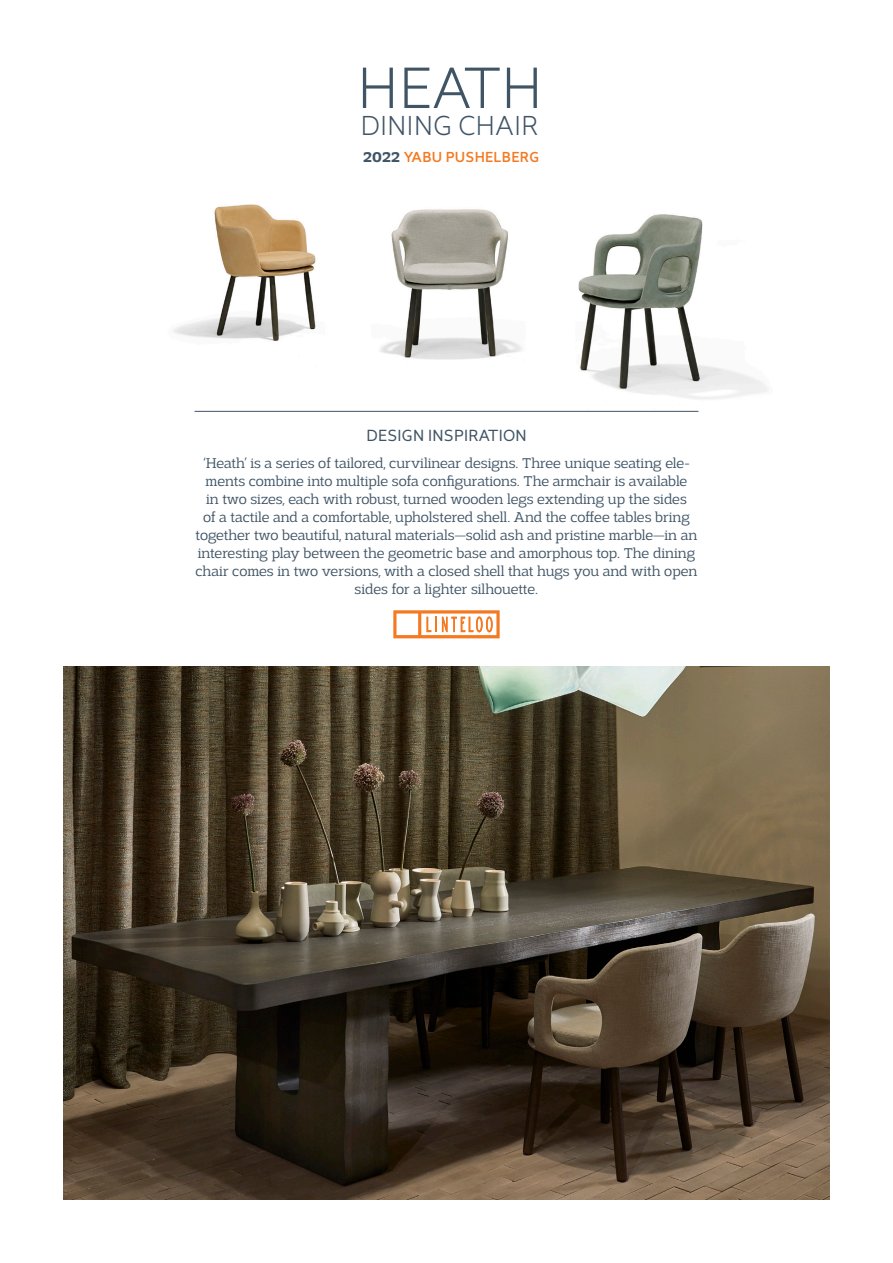
<style>
.page{position:relative;width:893px;height:1263px;background:#fff}
.page>*{position:absolute;margin:0;border:0;box-sizing:border-box;transform-origin:0 0}
.t1{font:300 54px "Revisal";letter-spacing:.02em;color:#3f5465}
.t2{font:300 25.5px "Revisal";letter-spacing:.02em;color:#3f5465}
.t3{font:300 15px/18px "Adria Slab";color:#3f5465;text-align:center}
.t4{font:15px "Revisal";letter-spacing:.02em;color:#3f5465}
.t5{font:500 13.5px "Revisal";letter-spacing:.02em;color:#f47921}
.s1{font-family:"Adria Slab";font-weight:700;font-size:15px;color:#3f5465}
</style>
<div class="page">
<svg style="left:393px;top:610px;width:107px;height:28px"></svg>
<img style="left:173px;top:204px;width:594px;height:208px">
<img style="left:64px;top:666px;width:765px;height:533px">
<p class="t1" style="left:358px;top:51px;width:186px">HEATH</p>
<p class="t2" style="left:361px;top:108px;width:179px">DINING CHAIR</p>
<p class="t5" style="left:363px;top:148px;width:177px"><span class="s1">2022</span> YABU PUSHELBERG</p>
<p class="t4" style="left:366px;top:425px;width:162px">DESIGN INSPIRATION</p>
<p class="t3" style="left:195px;top:454px;width:504px">‘Heath’ is a series of tailored, curvilinear designs. Three unique seating ele&shy;ments combine into multiple sofa configurations. The armchair is available<br>in two sizes, each with robust, turned wooden legs extending up the sides<br>of a tactile and a comfortable, upholstered shell. And the coffee tables bring together two beautiful, natural materials—solid ash and pristine marble—in an interesting play between the geometric base and amorphous top. The dining chair comes in two versions, with a closed shell that hugs you and with open sides for a lighter silhouette.</p>
</div>
